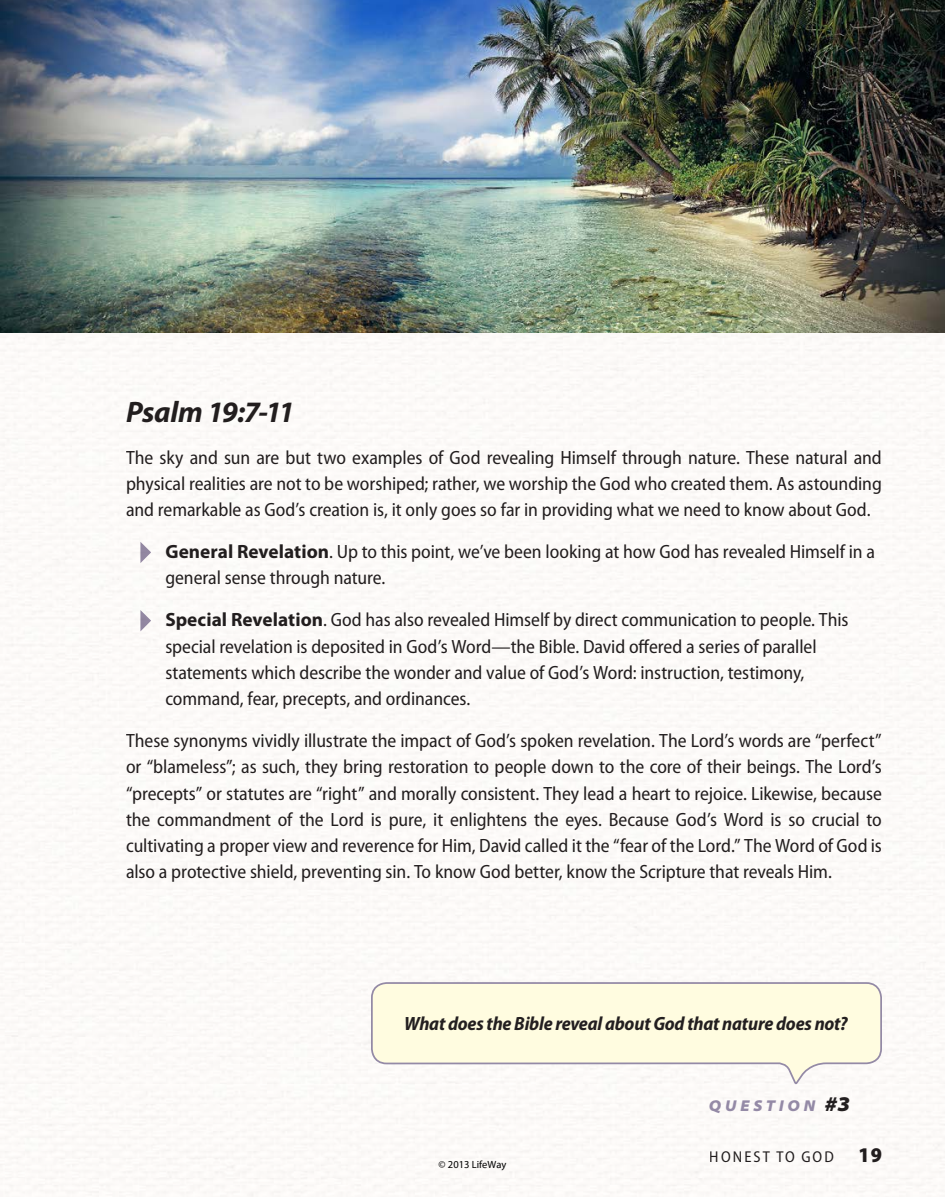
<style>
.page{position:relative;width:945px;height:1197px;background:#fff}
.page>*{position:absolute;margin:0;border:0;box-sizing:border-box;transform-origin:0 0}
.t1{font:italic 700 29.75px "Myriad Pro";letter-spacing:-.015em;color:#231f20}
.t2{font:semi-condensed 19.25px/26.2px "Myriad Pro";letter-spacing:-.005em;color:#231f20;text-align:justify}
.question{font:italic 700 semi-condensed 19.25px "Myriad Pro";letter-spacing:-.01em;color:#231f20}
.t3{font:semi-condensed 15.75px "Myriad Pro";letter-spacing:.13em;color:#231f20}
.question_number{font:italic 900 semi-expanded 15.75px "Myriad Pro";letter-spacing:.235em;color:#948aa6}
.t4{font:10.5px "Myriad Pro";color:#000}
.s1{font-weight:700;font-stretch:normal}
.s2{font-size:21px;color:#231f20}
.s3{font-weight:900;font-size:21px}
</style>
<div class="page">
<svg style="left:140px;top:542px;width:11px;height:21px"></svg>
<svg style="left:140px;top:610px;width:11px;height:21px"></svg>
<svg style="left:370px;top:981px;width:513px;height:104px"></svg>
<img style="left:0;top:0;width:945px;height:333px">
<h1 class="t1" style="left:126px;top:395px;width:170px">Psalm 19:7-11</h1>
<p class="t2" style="left:126px;top:444px;width:757px">The sky and sun are but two examples of God revealing Himself through nature. These natural and physical realities are not to be worshiped; rather, we worship the God who created them. As astounding and remarkable as God’s creation is, it only goes so far in providing what we need to know about God.</p>
<p class="t2" style="left:165px;top:539px;width:711px"><span class="s1">General Revelation</span>. Up to this point, we’ve been looking at how God has revealed Himself in a general sense through nature.</p>
<p class="t2" style="left:165px;top:607px;width:685px;text-align:left"><span class="s1">Special Revelation</span>. God has also revealed Himself by direct communication to people. This special revelation is deposited in God’s Word—the Bible. David offered a series of parallel statements which describe the wonder and value of God’s Word: instruction, testimony, command, fear, precepts, and ordinances.</p>
<p class="t2" style="left:126px;top:728px;width:757px">These synonyms vividly illustrate the impact of God’s spoken revelation. The Lord’s words are “perfect” or “blameless”; as such, they bring restoration to people down to the core of their beings. The Lord’s “precepts” or statutes are “right” and morally consistent. They lead a heart to rejoice. Likewise, because the commandment of the Lord is pure, it enlightens the eyes. Because God’s Word is so crucial to cultivating a proper view and reverence for Him, David called it the “fear of the Lord.” The Word of God is also a protective shield, preventing sin. To know God better, know the Scripture that reveals Him.</p>
<p class="question" style="left:404px;top:1013px;width:445px">What does the Bible reveal about God that nature does not?</p>
<p class="t4" style="left:439px;top:1158px;width:69px">© 2013 LifeWay</p>
<p class="question_number" style="left:709px;top:1097px;width:143px">QUESTION <span class="s2">#3</span></p>
<p class="t3" style="left:710px;top:1149px;width:174px">HONEST TO GOD <span class="s3">19</span></p>
</div>
